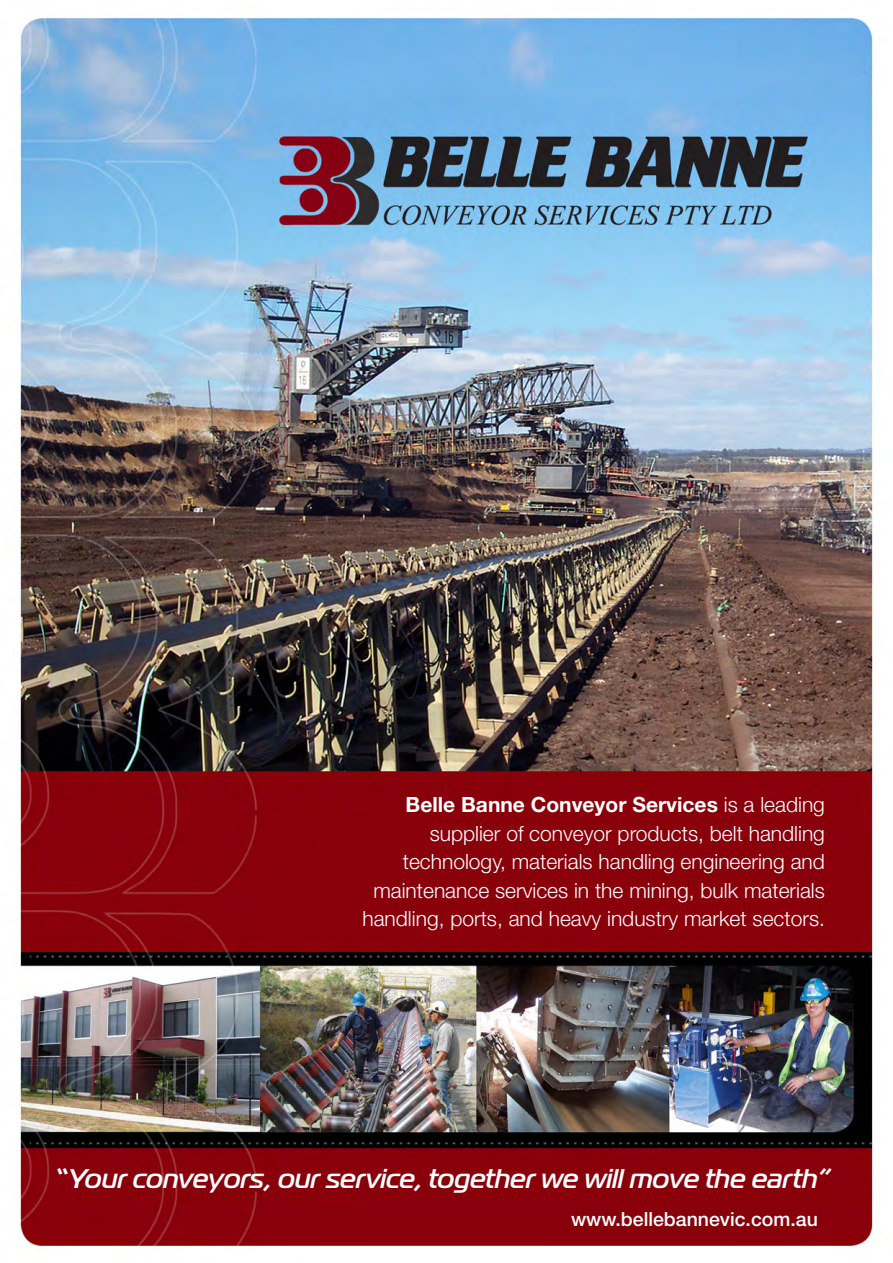
<style>
.page{position:relative;width:893px;height:1263px;background:#fff}
.page>*{position:absolute;margin:0;border:0;box-sizing:border-box;transform-origin:0 0}
.Body_text_quote{font:italic 500 27px "Magistral C";color:#fff}
.SUB_Head_new{font:300 21px/28.5px "Helvetica Neue LT Std";color:#fff;text-align:right}
.Body_Text{font:500 19.5px "Helvetica Neue LT Std";color:#fff}
.s1{font-weight:700}
</style>
<div class="page">
<img style="left:20px;top:18px;width:854px;height:1228px">
<p class="SUB_Head_new" style="left:362px;top:790px;width:464px"><span class="s1">Belle Banne Conveyor Services</span> is a leading supplier of conveyor products, belt handling technology, materials handling engineering and maintenance services in the mining, bulk materials handling, ports, and heavy industry market sectors.</p>
<p class="Body_text_quote" style="left:54px;top:1162px;width:778px">“Your conveyors, our service, together we will move the earth”</p>
<p class="Body_Text" style="left:571px;top:1207px;width:248px">www.bellebannevic.com.au</p>
</div>
